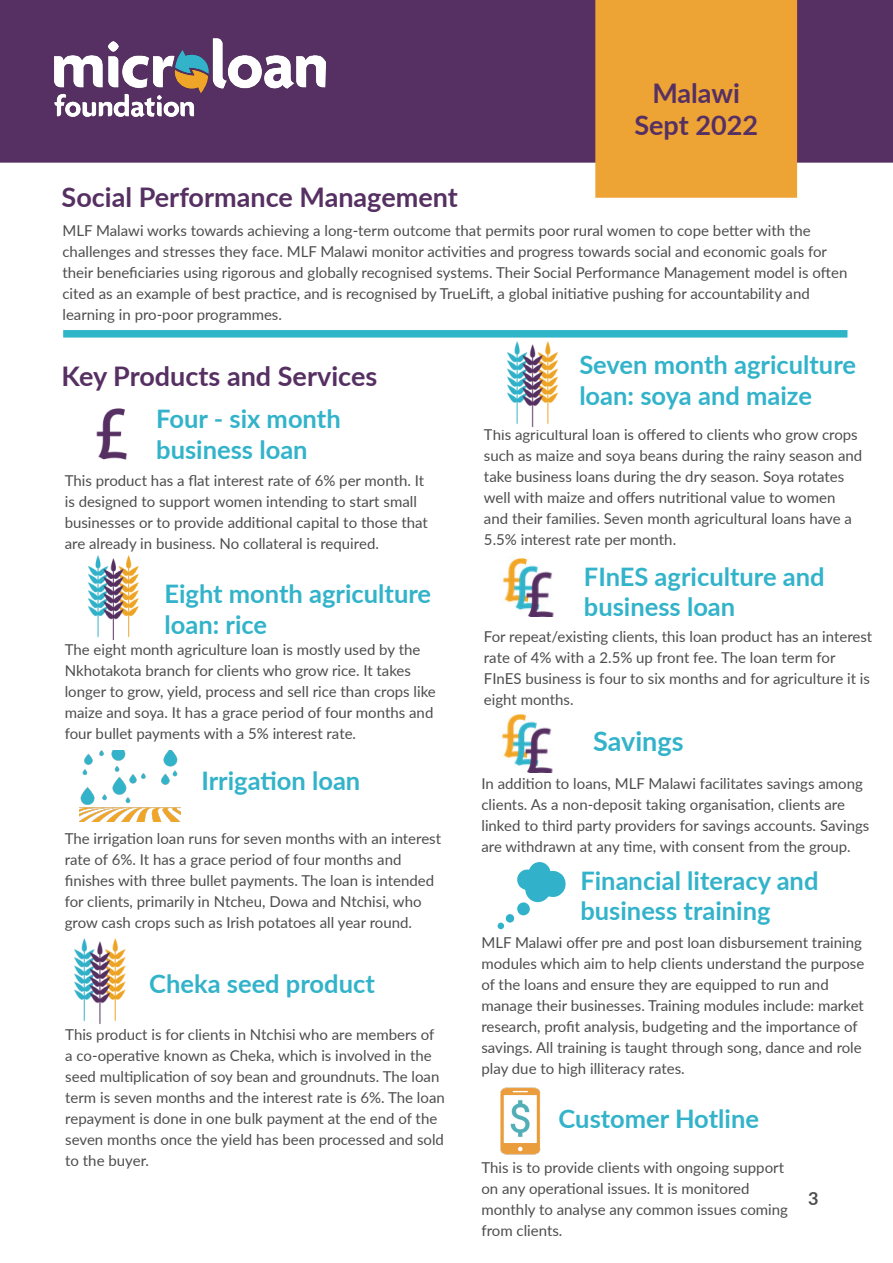
<style>
.page{position:relative;width:893px;height:1263px;background:#fff}
.page>*{position:absolute;margin:0;border:0;box-sizing:border-box;transform-origin:0 0}
.t1{font:700 27px "Lato";color:#563062}
.t2{font:700 27px "Lato";color:#32b3ca}
.t3{font:700 25.5px/30.6px "Lato";color:#32b3ca}
.t4{font:700 18px "Lato";color:#4d4d4d}
.product_para{font:15px/21px "Lato";color:#4d4d4d}
.subheader{font:15px/21px "Lato";color:#4d4d4d}
</style>
<div class="page">
<div style="left:1px;top:0;width:892px;height:163px;background:#563062"></div>
<div style="left:595px;top:0;width:202px;height:198px;background:#eea335"></div>
<img style="left:54px;top:38px;width:272px;height:79px">
<svg style="left:0;top:0;width:1px;height:163px"></svg>
<img style="left:500px;top:1087px;width:40px;height:67px">
<svg style="left:517px;top:862px;width:49px;height:41px"></svg>
<div style="left:517px;top:902px;width:13px;height:13px;background:#32b2ca;border-radius:50%"></div>
<div style="left:506px;top:914px;width:8px;height:9px;background:#32b2ca;border-radius:50%"></div>
<svg style="left:498px;top:923px;width:6px;height:6px"></svg>
<img style="left:96px;top:408px;width:31px;height:52px">
<img style="left:501px;top:714px;width:52px;height:58px">
<img style="left:88px;top:555px;width:51px;height:86px">
<img style="left:74px;top:938px;width:52px;height:86px">
<div style="left:63px;top:330px;width:784px;height:8px;background:#2eb5c8"></div>
<img style="left:79px;top:750px;width:101px;height:72px">
<img style="left:507px;top:341px;width:51px;height:86px">
<img style="left:502px;top:558px;width:52px;height:58px">
<p class="t1" style="left:62px;top:178px;width:398px">Social Performance Management</p>
<p class="t1" style="left:652px;top:73px;width:89px">Malawi</p>
<p class="t1" style="left:634px;top:106px;width:125px">Sept 2022</p>
<p class="product_para" style="left:63px;top:219px;width:786px">MLF Malawi works towards achieving a long-term outcome that permits poor rural women to cope better with the challenges and stresses they face. MLF Malawi monitor activities and progress towards social and economic goals for their beneficiaries using rigorous and globally recognised systems. Their Social Performance Management model is often cited as an example of best practice, and is recognised by TrueLift, a global initiative pushing for accountability and learning in pro-poor programmes.</p>
<p class="t1" style="left:62px;top:356px;width:317px">Key Products and Services</p>
<p class="t3" style="left:156px;top:402px;width:186px">Four - six month business loan</p>
<p class="subheader" style="left:65px;top:469px;width:365px">This product has a flat interest rate of 6% per month. It is designed to support women intending to start small businesses or to provide additional capital to those that are already in business. No collateral is required.</p>
<p class="t3" style="left:164px;top:577px;width:268px">Eight month agriculture loan: rice</p>
<p class="product_para" style="left:65px;top:638px;width:373px">The eight month agriculture loan is mostly used by the Nkhotakota branch for clients who grow rice. It takes longer to grow, yield, process and sell rice than crops like maize and soya. It has a grace period of four months and four bullet payments with a 5% interest rate.</p>
<p class="t3" style="left:201px;top:765px;width:160px">Irrigation loan</p>
<p class="product_para" style="left:65px;top:827px;width:378px">The irrigation loan runs for seven months with an interest rate of 6%. It has a grace period of four months and finishes with three bullet payments. The loan is intended for clients, primarily in Ntcheu, Dowa and Ntchisi, who grow cash crops such as Irish potatoes all year round.</p>
<p class="t3" style="left:149px;top:967px;width:227px">Cheka seed product</p>
<p class="product_para" style="left:65px;top:1023px;width:381px">This product is for clients in Ntchisi who are members of a co-operative known as Cheka, which is involved in the seed multiplication of soy bean and groundnuts. The loan term is seven months and the interest rate is 6%. The loan repayment is done in one bulk payment at the end of the seven months once the yield has been processed and sold to the buyer.</p>
<p class="t3" style="left:579px;top:349px;width:278px">Seven month agriculture loan: soya and maize</p>
<p class="product_para" style="left:484px;top:423px;width:380px">This agricultural loan is offered to clients who grow crops such as maize and soya beans during the rainy season and take business loans during the dry season. Soya rotates well with maize and offers nutritional value to women and their families. Seven month agricultural loans have a 5.5% interest rate per month.</p>
<p class="t3" style="left:584px;top:560px;width:242px">FInES agriculture and business loan</p>
<p class="product_para" style="left:484px;top:626px;width:390px">For repeat/existing clients, this loan product has an interest rate of 4% with a 2.5% up front fee. The loan term for FInES business is four to six months and for agriculture it is eight months.</p>
<p class="t2" style="left:593px;top:721px;width:92px">Savings</p>
<p class="product_para" style="left:481px;top:772px;width:389px">In addition to loans, MLF Malawi facilitates savings among clients. As a non-deposit taking organisation, clients are linked to third party providers for savings accounts. Savings are withdrawn at any time, with consent from the group.</p>
<p class="t3" style="left:580px;top:864px;width:240px">Financial literacy and business training</p>
<p class="product_para" style="left:481px;top:931px;width:384px">MLF Malawi offer pre and post loan disbursement training modules which aim to help clients understand the purpose of the loans and ensure they are equipped to run and manage their businesses. Training modules include: market research, profit analysis, budgeting and the importance of savings. All training is taught through song, dance and role play due to high illiteracy rates.</p>
<p class="t3" style="left:559px;top:1102px;width:202px">Customer Hotline</p>
<p class="product_para" style="left:481px;top:1156px;width:308px">This is to provide clients with ongoing support on any operational issues. It is monitored monthly to analyse any common issues coming from clients.</p>
<p class="t4" style="left:808px;top:1185px;width:12px">3</p>
</div>
